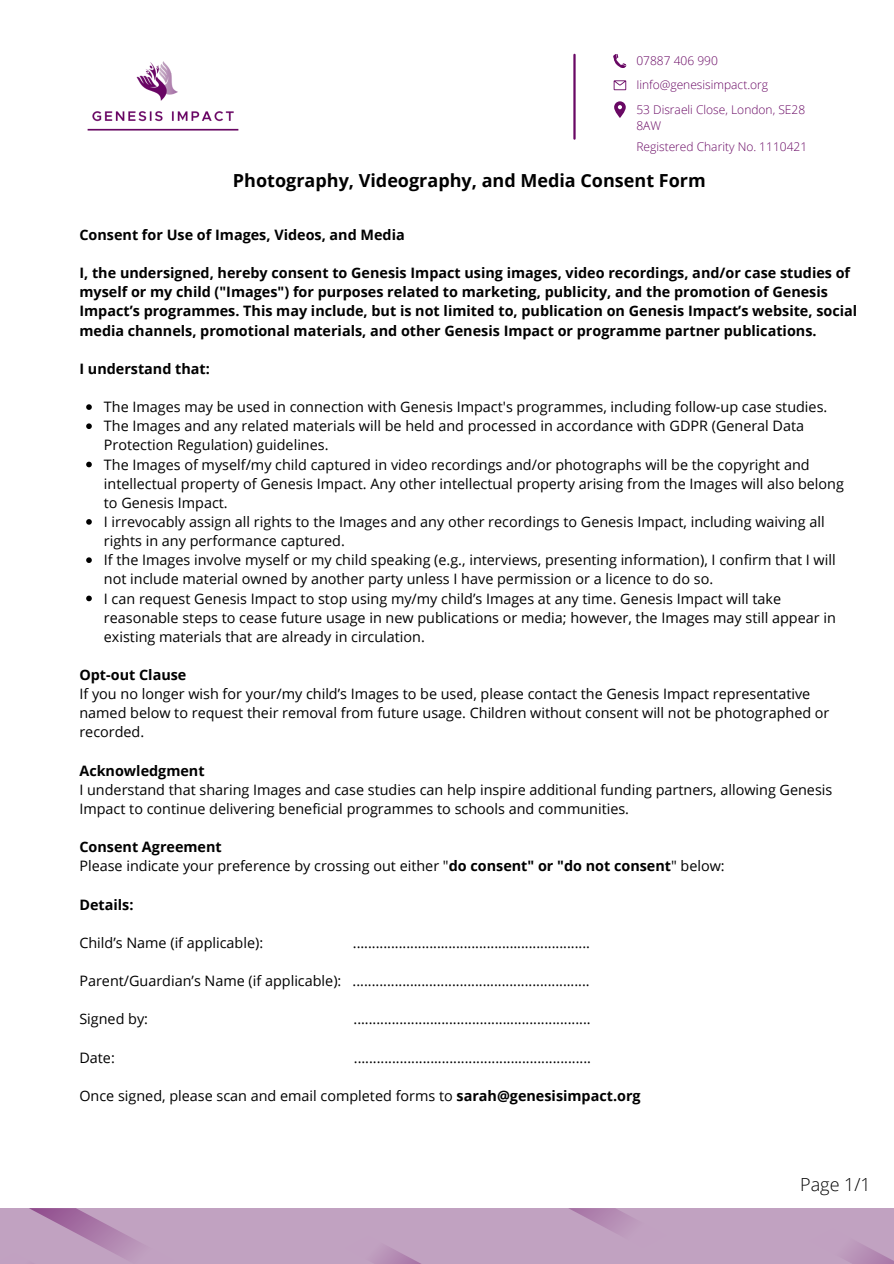
<style>
.page{position:relative;width:894px;height:1264px;background:#fff}
.page>*{position:absolute;margin:0;border:0;box-sizing:border-box;transform-origin:0 0}
.t1{font:700 18px "Open Sans";color:#000}
.t2{font:300 18px "Open Sans";color:#000}
.t3{font:14.4px/19.2px "Open Sans";color:#000}
.t4{font:700 14.4px/19.2px "Open Sans";color:#000}
.t5{font:300 12px/16px "Open Sans";color:#690864}
.s1{font-weight:700}
</style>
<div class="page">
<hr style="left:573px;top:55px;width:2px;height:84px;background:#690864">
<svg style="left:613px;top:80px;width:13px;height:10px"></svg>
<svg style="left:613px;top:54px;width:13px;height:14px"></svg>
<svg style="left:614px;top:101px;width:11px;height:17px"></svg>
<div style="left:0;top:1208px;width:893px;height:55px;background:#c1a2c1"></div>
<svg style="left:845px;top:1243px;width:48px;height:20px"></svg>
<svg style="left:373px;top:1247px;width:46px;height:16px"></svg>
<svg style="left:569px;top:1208px;width:64px;height:26px"></svg>
<svg style="left:29px;top:1208px;width:111px;height:50px"></svg>
<img style="left:87px;top:61px;width:152px;height:70px">
<svg style="left:86px;top:404px;width:6px;height:6px"></svg>
<svg style="left:86px;top:423px;width:6px;height:6px"></svg>
<svg style="left:86px;top:461px;width:6px;height:6px"></svg>
<svg style="left:86px;top:519px;width:6px;height:5px"></svg>
<svg style="left:86px;top:557px;width:6px;height:6px"></svg>
<svg style="left:86px;top:595px;width:6px;height:6px"></svg>
<h4 class="t5" style="left:636px;top:52px;width:83px">07887 406 990</h4>
<h4 class="t5" style="left:636px;top:77px;width:133px">Iinfo@genesisimpact.org</h4>
<h3 class="t5" style="left:636px;top:101px;width:170px">53 Disraeli Close, London, SE28<br>8AW</h3>
<h4 class="t5" style="left:636px;top:138px;width:172px">Registered Charity No. 1110421</h4>
<h4 class="t1" style="left:233px;top:167px;width:474px">Photography, Videography, and Media Consent Form</h4>
<p class="t4" style="left:79px;top:225px;width:327px">Consent for Use of Images, Videos, and Media</p>
<p class="t4" style="left:79px;top:263px;width:779px">I, the undersigned, hereby consent to Genesis Impact using images, video recordings, and/or case studies of myself or my child ("Images") for purposes related to marketing, publicity, and the promotion of Genesis Impact’s programmes. This may include, but is not limited to, publication on Genesis Impact’s website, social media channels, promotional materials, and other Genesis Impact or programme partner publications.</p>
<p class="t4" style="left:79px;top:359px;width:132px">I understand that:</p>
<p class="t3" style="left:104px;top:397px;width:724px">The Images may be used in connection with Genesis Impact's programmes, including follow-up case studies.</p>
<p class="t3" style="left:104px;top:416px;width:701px">The Images and any related materials will be held and processed in accordance with GDPR (General Data<br>Protection Regulation) guidelines.</p>
<p class="t3" style="left:104px;top:454px;width:741px">The Images of myself/my child captured in video recordings and/or photographs will be the copyright and intellectual property of Genesis Impact. Any other intellectual property arising from the Images will also belong to Genesis Impact.</p>
<p class="t3" style="left:104px;top:512px;width:722px">I irrevocably assign all rights to the Images and any other recordings to Genesis Impact, including waiving all rights in any performance captured.</p>
<h1 class="t3" style="left:104px;top:550px;width:733px">If the Images involve myself or my child speaking (e.g., interviews, presenting information), I confirm that I will not include material owned by another party unless I have permission or a licence to do so.</h1>
<h3 class="t3" style="left:104px;top:588px;width:733px">I can request Genesis Impact to stop using my/my child’s Images at any time. Genesis Impact will take reasonable steps to cease future usage in new publications or media; however, the Images may still appear in existing materials that are already in circulation.</h3>
<h3 class="t3" style="left:79px;top:665px;width:751px"><span class="s1">Opt-out Clause<br></span>If you no longer wish for your/my child’s Images to be used, please contact the Genesis Impact representative named below to request their removal from future usage. Children without consent will not be photographed or recorded.</h3>
<h3 class="t3" style="left:79px;top:760px;width:754px"><span class="s1">Acknowledgment<br></span>I understand that sharing Images and case studies can help inspire additional funding partners, allowing Genesis<br>Impact to continue delivering beneficial programmes to schools and communities.</h3>
<p class="t3" style="left:79px;top:837px;width:646px"><span class="s1">Consent Agreement<br></span>Please indicate your preference by crossing out either "<span class="s1">do consent" or "do not consent</span>" below:</p>
<p class="t4" style="left:79px;top:894px;width:56px">Details:</p>
<p class="t3" style="left:79px;top:932px;width:185px">Child’s Name (if applicable):</p>
<p class="t3" style="left:353px;top:932px;width:238px">..............................................................</p>
<p class="t3" style="left:79px;top:971px;width:511px">Parent/Guardian’s Name (if applicable): ..............................................................</p>
<p class="t3" style="left:79px;top:1009px;width:70px">Signed by:</p>
<p class="t3" style="left:353px;top:1009px;width:238px">..............................................................</p>
<p class="t3" style="left:79px;top:1047px;width:37px">Date:</p>
<p class="t3" style="left:354px;top:1047px;width:238px">..............................................................</p>
<h4 class="t3" style="left:79px;top:1085px;width:562px">Once signed, please scan and email completed forms to <span class="s1">sarah@genesisimpact.org</span></h4>
<h4 class="t2" style="left:800px;top:1172px;width:72px">Page 1/1</h4>
</div>
